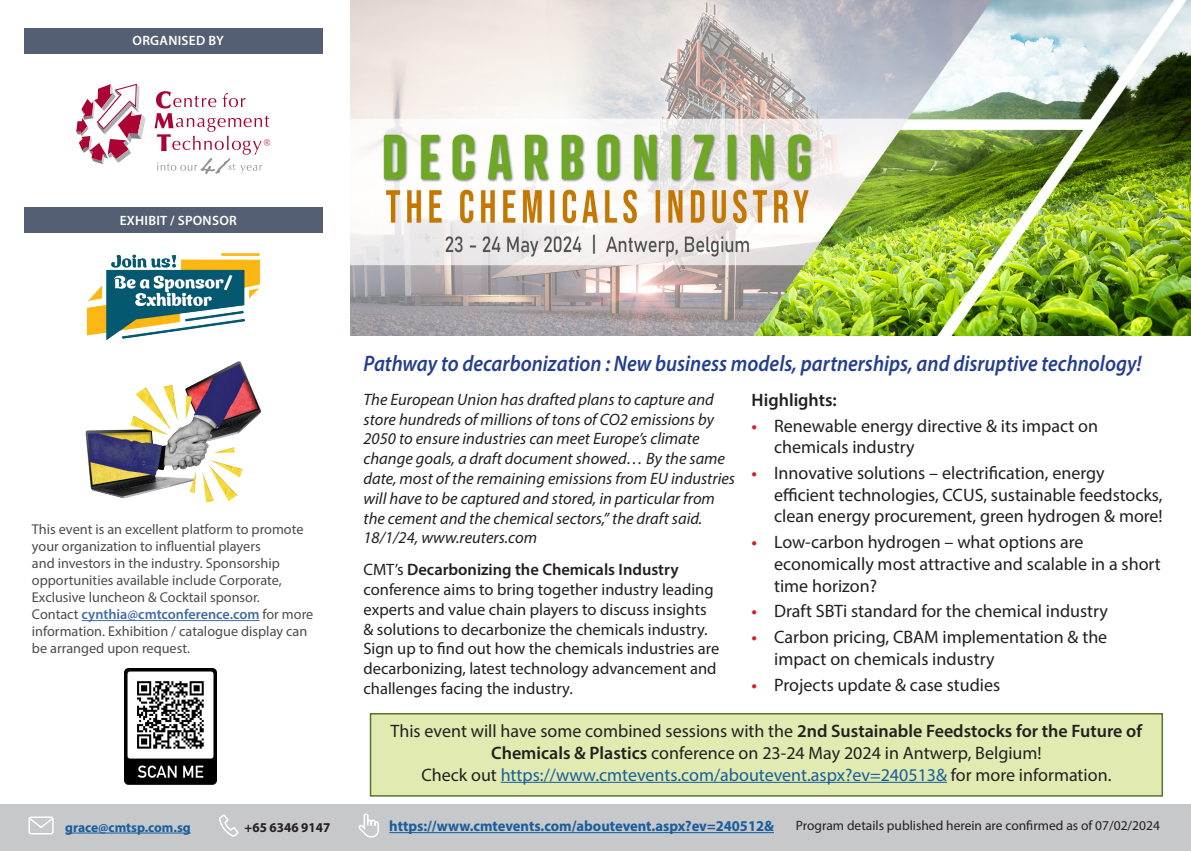
<style>
.page{position:relative;width:1191px;height:851px;background:#fff}
.page>*{position:absolute;margin:0;border:0;box-sizing:border-box;transform-origin:0 0}
.t1{font:italic 600 22.5px "Myriad Pro";color:#253f8e;scale:.9 1}
.t2{font:18px/21.6px "Myriad Pro";color:#231f20}
.t3{font:600 18px "Myriad Pro";color:#231f20}
.t4{font:italic 16.5px/19.8px "Myriad Pro";color:#231f20}
.t5{font:16.5px/19.8px "Myriad Pro";color:#231f20}
.t6{font:700 15px "Myriad Pro";color:#175d9e}
.t7{font:14.25px/17.1px "Myriad Pro";color:#4b4c4d}
.t8{font:13.5px "Myriad Pro";color:#231f20}
.t9{font:600 13.5px "Myriad Pro";letter-spacing:.02em;color:#fff}
.t10{font:700 13.5px "Myriad Pro";color:#175d9e}
.t11{font:700 13.5px "Myriad Pro";color:#231f20}
.s1{font-weight:600;color:#436da8}
.s2{font-weight:600}
.s3{font-weight:600;color:#d1232a}
.s4{color:#175d9e}
</style>
<div class="page">
<div style="left:0;top:804px;width:1191px;height:46px;background:#c7c8ca"></div>
<hr style="left:389px;top:832px;width:385px;height:1px;background:#175d9e">
<svg style="left:358px;top:813px;width:21px;height:25px"></svg>
<svg style="left:219px;top:814px;width:20px;height:23px"></svg>
<div style="left:28px;top:816px;width:26px;height:18px;border:2px solid #fff;border-radius:2px"></div>
<svg style="left:28px;top:816px;width:26px;height:13px"></svg>
<hr style="left:65px;top:832px;width:126px;height:1px;background:#175d9e">
<svg style="left:76px;top:84px;width:70px;height:80px"></svg>
<svg style="left:154px;top:91px;width:116px;height:83px"></svg>
<div style="left:25px;top:28px;width:298px;height:26px;background:#545f73"></div>
<div style="left:25px;top:208px;width:298px;height:25px;background:#545f73"></div>
<img style="left:85px;top:361px;width:176px;height:142px">
<img style="left:86px;top:253px;width:174px;height:88px">
<div style="left:370px;top:713px;width:793px;height:83px;background:#e1ebb1;border:2px solid #567333"></div>
<hr style="left:501px;top:781px;width:446px;height:1px;background:#175d9e">
<hr style="left:82px;top:620px;width:177px;height:1px;background:#436da8">
<img style="left:124px;top:668px;width:93px;height:116px">
<img style="left:350px;top:0;width:841px;height:335px">
<p class="t9" style="left:133px;top:32px;width:93px">ORGANISED BY</p>
<p class="t9" style="left:120px;top:211px;width:119px">EXHIBIT / SPONSOR</p>
<p class="t7" style="left:32px;top:520px;width:273px">This event is an excellent platform to promote your organization to influential players<br>and investors in the industry. Sponsorship opportunities available include Corporate, Exclusive luncheon &amp; Cocktail sponsor.</p>
<p class="t7" style="left:32px;top:605px;width:283px">Contact <span class="s1">cynthia@cmtconference.com</span> for more information. Exhibition / catalogue display can be arranged upon request.</p>
<p class="t1" style="left:363px;top:349px;width:866px">Pathway to decarbonization : New business models, partnerships, and disruptive technology!</p>
<p class="t4" style="left:363px;top:389px;width:373px">The European Union has drafted plans to capture and store hundreds of millions of tons of CO2 emissions by 2050 to ensure industries can meet Europe’s climate change goals, a draft document showed… By the same date, most of the remaining emissions from EU industries will have to be captured and stored, in particular from the cement and the chemical sectors,” the draft said.<br>18/1/24, www.reuters.com</p>
<p class="t5" style="left:363px;top:559px;width:357px">CMT’s <span class="s2">Decarbonizing the Chemicals Industry </span>conference aims to bring together industry leading experts and value chain players to discuss insights &amp; solutions to decarbonize the chemicals industry.<br>Sign up to find out how the chemicals industries are decarbonizing, latest technology advancement and challenges facing the industry.</p>
<p class="t3" style="left:751px;top:388px;width:87px">Highlights:</p>
<p class="t2" style="left:774px;top:414px;width:325px;text-indent:-22px"><span class="s3">•</span> Renewable energy directive &amp; its impact on chemicals industry</p>
<p class="t2" style="left:774px;top:462px;width:390px;text-indent:-22px"><span class="s3">•</span> Innovative solutions – electrification, energy efficient technologies, CCUS, sustainable feedstocks, clean energy procurement, green hydrogen &amp; more!</p>
<p class="t2" style="left:774px;top:531px;width:388px;text-indent:-22px"><span class="s3">•</span> Low-carbon hydrogen – what options are economically most attractive and scalable in a short time horizon?</p>
<p class="t2" style="left:751px;top:600px;width:358px"><span class="s3">•</span> Draft SBTi standard for the chemical industry</p>
<p class="t2" style="left:774px;top:626px;width:335px;text-indent:-22px"><span class="s3">•</span> Carbon pricing, CBAM implementation &amp; the impact on chemicals industry</p>
<p class="t2" style="left:751px;top:673px;width:250px"><span class="s3">•</span> Projects update &amp; case studies</p>
<p class="t2" style="left:390px;top:720px;width:753px;text-align:center">This event will have some combined sessions with the <span class="s2">2nd Sustainable Feedstocks for the Future of<br>Chemicals &amp; Plastics</span> conference on 23-24 May 2024 in Antwerp, Belgium!<br>Check out <span class="s4">https://www.cmtevents.com/aboutevent.aspx?ev=240513&amp;</span> for more information.</p>
<p class="t10" style="left:65px;top:818px;width:127px">grace@cmtsp.com.sg</p>
<p class="t11" style="left:245px;top:818px;width:87px">+65 6346 9147</p>
<p class="t6" style="left:389px;top:816px;width:386px">https://www.cmtevents.com/aboutevent.aspx?ev=240512&amp;</p>
<p class="t8" style="left:796px;top:817px;width:365px">Program details published herein are confirmed as of 07/02/2024</p>
</div>
